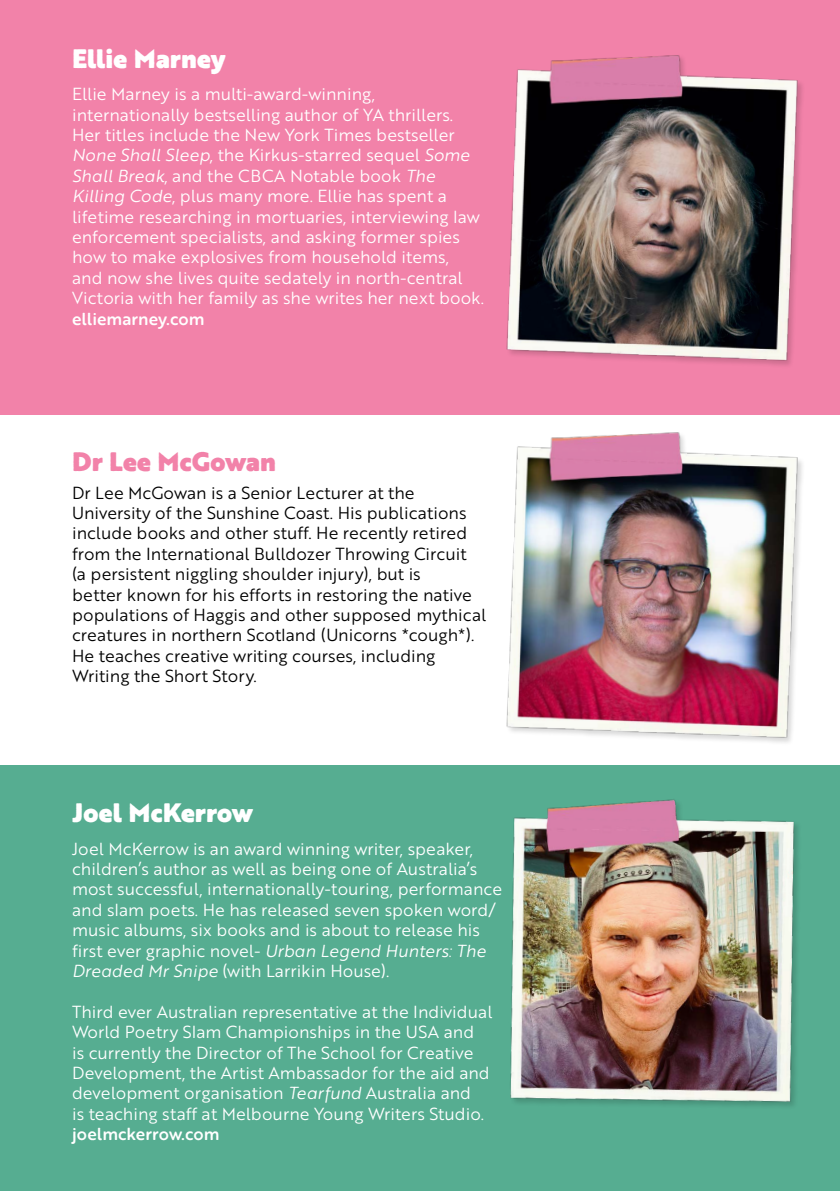
<style>
.page{position:relative;width:840px;height:1191px;background:#fff}
.page>*{position:absolute;margin:0;border:0;box-sizing:border-box;transform-origin:0 0}
.t1{font:900 26px "Brother 1816 Printed";color:#fff}
.t2{font:900 26px "Brother 1816 Printed";color:#f282a9}
.t3{font:17px/20.4px "Brother 1816 Book";color:#fff}
.t4{font:17px/20.4px "Brother 1816 Book";color:#000}
.t5{font:500 17px "Brother 1816 Printed";color:#fff}
.s1{font-family:"Brother 1816 Printed";font-style:italic}
</style>
<div class="page">
<div style="left:0;top:765px;width:839px;height:426px;background:#56ad91"></div>
<div style="left:0;top:0;width:839px;height:414px;background:#f282a9"></div>
<img style="left:506px;top:55px;width:296px;height:311px">
<img style="left:506px;top:432px;width:296px;height:311px">
<img style="left:510px;top:799px;width:288px;height:307px">
<h1 class="t1" style="left:72px;top:39px;width:155px">Ellie Marney</h1>
<p class="t3" style="left:72px;top:83px;width:413px">Ellie Marney is a multi-award-winning, internationally bestselling author of YA thrillers.<br>Her titles include the New York Times bestseller <span class="s1">None Shall Sleep</span>, the Kirkus-starred sequel <span class="s1">Some Shall Break</span>, and the CBCA Notable book <span class="s1">The Killing Code</span>, plus many more. Ellie has spent a lifetime researching in mortuaries, interviewing law enforcement specialists, and asking former spies how to make explosives from household items,<br>and now she lives quite sedately in north-central Victoria with her family as she writes her next book.</p>
<p class="t5" style="left:72px;top:306px;width:134px">elliemarney.com</p>
<h1 class="t2" style="left:72px;top:441px;width:205px">Dr Lee McGowan</h1>
<p class="t4" style="left:72px;top:481px;width:415px">Dr Lee McGowan is a Senior Lecturer at the University of the Sunshine Coast. His publications include books and other stuff. He recently retired from the International Bulldozer Throwing Circuit<br>(a persistent niggling shoulder injury), but is<br>better known for his efforts in restoring the native populations of Haggis and other supposed mythical creatures in northern Scotland (Unicorns *cough*).<br>He teaches creative writing courses, including Writing the Short Story.</p>
<h1 class="t1" style="left:72px;top:792px;width:182px">Joel McKerrow</h1>
<p class="t3" style="left:72px;top:837px;width:431px">Joel McKerrow is an award winning writer, speaker, children’s author as well as being one of Australia’s most successful, internationally-touring, performance and slam poets. He has released seven spoken word/ music albums, six books and is about to release his first ever graphic novel- <span class="s1">Urban Legend Hunters: The Dreaded Mr Snipe</span> (with Larrikin House).</p>
<p class="t3" style="left:72px;top:1000px;width:421px">Third ever Australian representative at the Individual World Poetry Slam Championships in the USA and<br>is currently the Director of The School for Creative Development, the Artist Ambassador for the aid and development organisation <span class="s1">Tearfund</span> Australia and<br>is teaching staff at Melbourne Young Writers Studio.</p>
<p class="t5" style="left:72px;top:1121px;width:149px">joelmckerrow.com</p>
</div>
